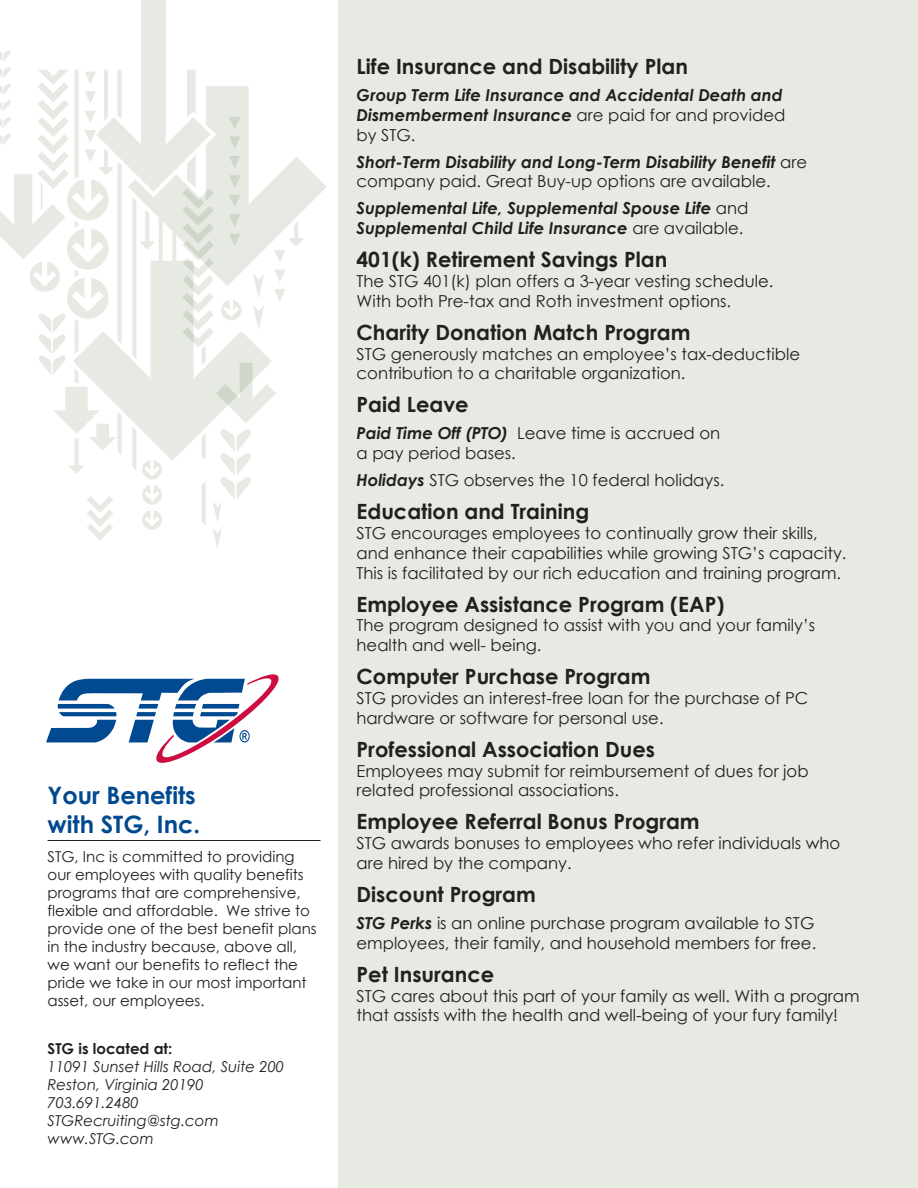
<style>
.page{position:relative;width:918px;height:1188px;background:#fff}
.page>*{position:absolute;margin:0;border:0;box-sizing:border-box;transform-origin:0 0}
.t1{font:700 24px/28.8px "Century Gothic";color:#014990}
.t2{font:700 21px "Century Gothic";color:#231f20}
.t3{font:16.5px/19.8px "Century Gothic";color:#231f20}
.t4{font:italic 700 16.5px/19.8px "Century Gothic";color:#231f20}
.t5{font:15px/18px "Century Gothic";color:#231f20}
.t6{font:italic 15px/18px "Century Gothic";color:#231f20}
.t7{font:700 15px "Century Gothic";color:#231f20}
.s1{font-weight:400;font-style:normal}
.s2{font-weight:700;font-style:italic}
</style>
<div class="page">
<svg style="left:0;top:0;width:327px;height:548px"></svg>
<div style="left:338px;top:0;width:580px;height:1188px;background:#e6eae3"></div>
<svg style="left:46px;top:674px;width:233px;height:89px"></svg>
<hr style="left:48px;top:840px;width:273px;height:1px;background:#231f20">
<h1 class="t1" style="left:48px;top:780px;width:154px">Your Benefits with STG, Inc.</h1>
<p class="t5" style="left:48px;top:847px;width:271px">STG, Inc is committed to providing our employees with quality benefits programs that are comprehensive, flexible and affordable. We strive to provide one of the best benefit plans in the industry because, above all, we want our benefits to reflect the pride we take in our most important asset, our employees.</p>
<p class="t7" style="left:48px;top:1037px;width:126px">STG is located at:</p>
<p class="t6" style="left:48px;top:1057px;width:238px">11091 Sunset Hills Road, Suite 200<br>Reston, Virginia 20190<br>703.691.2480<br>STGRecruiting@stg.com www.STG.com</p>
<p class="t2" style="left:357px;top:50px;width:333px">Life Insurance and Disability Plan</p>
<p class="t4" style="left:357px;top:84px;width:430px">Group Term Life Insurance and Accidental Death and<br>Dismemberment Insurance <span class="s1">are paid for and provided by STG.</span></p>
<p class="t4" style="left:357px;top:151px;width:452px">Short-Term Disability and Long-Term Disability Benefit <span class="s1">are company paid. Great Buy-up options are available.</span></p>
<p class="t4" style="left:357px;top:198px;width:394px">Supplemental Life, Supplemental Spouse Life <span class="s1">and<br></span>Supplemental Child Life Insurance <span class="s1">are available.</span></p>
<p class="t2" style="left:357px;top:244px;width:312px">401(k) Retirement Savings Plan</p>
<p class="t3" style="left:357px;top:271px;width:418px">The STG 401(k) plan offers a 3-year vesting schedule.<br>With both Pre-tax and Roth investment options.</p>
<p class="t2" style="left:357px;top:316px;width:335px">Charity Donation Match Program</p>
<p class="t3" style="left:357px;top:343px;width:445px">STG generously matches an employee’s tax-deductible contribution to a charitable organization.</p>
<p class="t2" style="left:357px;top:389px;width:114px">Paid Leave</p>
<p class="t3" style="left:357px;top:423px;width:365px"><span class="s2">Paid Time Off (PTO)</span> Leave time is accrued on a pay period bases.</p>
<p class="t3" style="left:357px;top:470px;width:369px"><span class="s2">Holidays</span> STG observes the 10 federal holidays.</p>
<p class="t2" style="left:357px;top:496px;width:234px">Education and Training</p>
<p class="t3" style="left:357px;top:523px;width:491px">STG encourages employees to continually grow their skills, and enhance their capabilities while growing STG’s capacity.<br>This is facilitated by our rich education and training program.</p>
<p class="t2" style="left:357px;top:588px;width:369px">Employee Assistance Program (EAP)</p>
<p class="t3" style="left:357px;top:615px;width:460px">The program designed to assist with you and your family’s health and well- being.</p>
<p class="t2" style="left:357px;top:661px;width:295px">Computer Purchase Program</p>
<p class="t3" style="left:357px;top:688px;width:453px">STG provides an interest-free loan for the purchase of PC hardware or software for personal use.</p>
<p class="t2" style="left:357px;top:733px;width:300px">Professional Association Dues</p>
<p class="t3" style="left:357px;top:760px;width:454px">Employees may submit for reimbursement of dues for job related professional associations.</p>
<p class="t2" style="left:357px;top:806px;width:345px">Employee Referral Bonus Program</p>
<p class="t3" style="left:357px;top:833px;width:485px">STG awards bonuses to employees who refer individuals who are hired by the company.</p>
<p class="t2" style="left:357px;top:878px;width:181px">Discount Program</p>
<p class="t3" style="left:357px;top:913px;width:461px"><span class="s2">STG Perks</span> is an online purchase program available to STG employees, their family, and household members for free.</p>
<p class="t2" style="left:357px;top:958px;width:139px">Pet Insurance</p>
<p class="t3" style="left:357px;top:985px;width:505px">STG cares about this part of your family as well. With a program that assists with the health and well-being of your fury family!</p>
</div>
